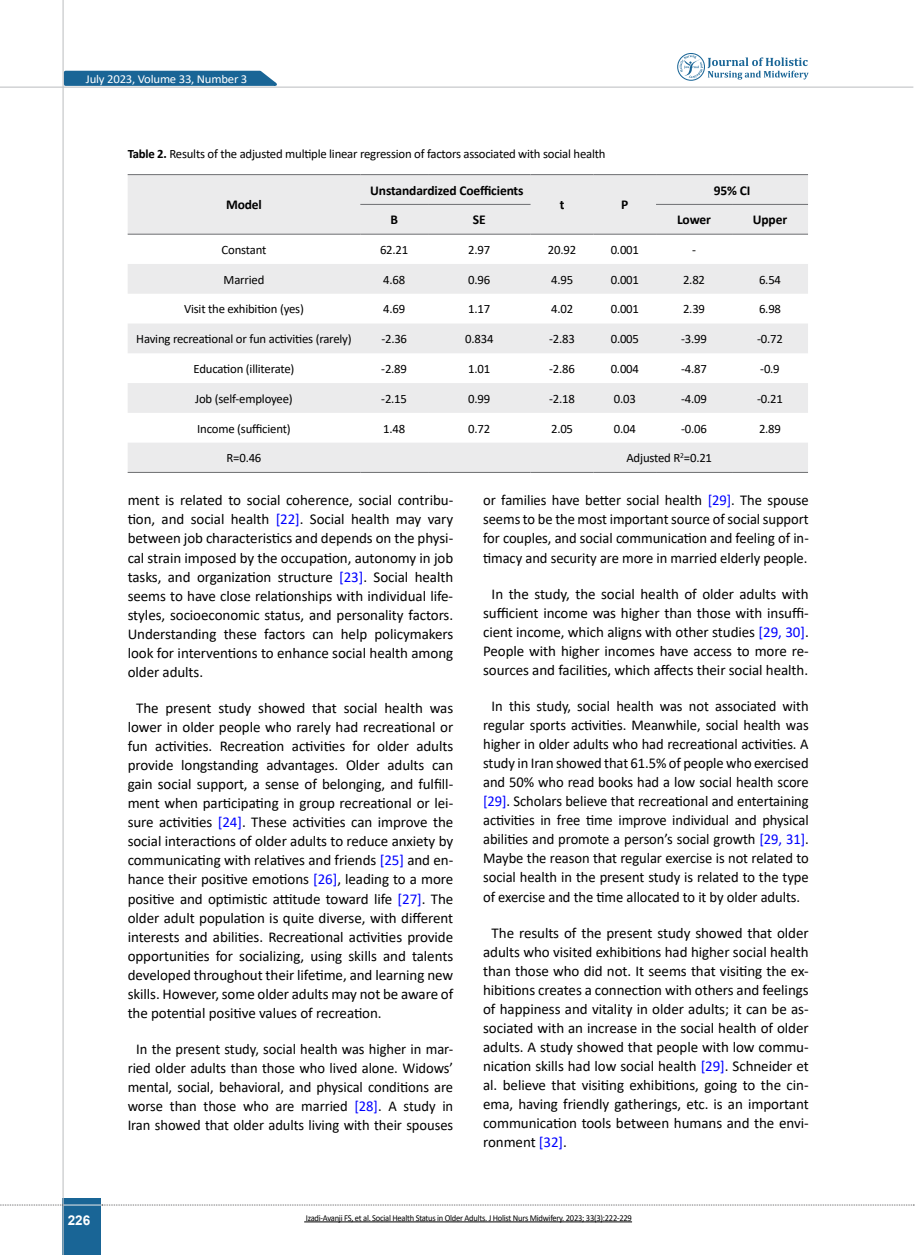
<style>
.page{position:relative;width:915px;height:1255px;background:#fff}
.page>*{position:absolute;margin:0;border:0;box-sizing:border-box;transform-origin:0 0}
.t1{font:15px/19px "Calibri";letter-spacing:-.005em;color:#000;text-align:justify}
.t2{font:700 13.5px "Calibri";letter-spacing:-.01em;color:#000}
.t3{font:700 13.5px "Arial";color:#fff}
.t4{font:12.75px "Calibri";letter-spacing:-.015em;color:#000}
.t5{font:12.15px "Calibri";letter-spacing:-.015em;color:#fff;scale:1.05 1}
.t6{font:9px "Calibri";letter-spacing:-.03em;color:#000;scale:.95 1}
.s1{font-weight:700}
.s2{color:#00f}
</style>
<div class="page">
<div style="left:63px;top:1198px;width:38px;height:56px;background:#196596"></div>
<hr style="left:62px;top:0;width:2px;height:1254px;background:#c2c4c6">
<hr style="left:63px;top:1204px;width:38px;height:1px;background:#ebebec">
<svg style="left:0;top:1204px;width:63px;height:1px"></svg>
<svg style="left:102px;top:1204px;width:811px;height:1px"></svg>
<svg style="left:62px;top:69px;width:222px;height:18px;background:#4984ab"></svg>
<svg style="left:677px;top:53px;width:131px;height:28px"></svg>
<hr style="left:0;top:87px;width:913px;height:1px;background:#c2c4c6">
<svg style="left:128px;top:175px;width:679px;height:297px;fill:#ebebec"></svg>
<hr style="left:128px;top:174px;width:232px;height:1px;background:#6d6e71">
<hr style="left:128px;top:234px;width:232px;height:1px;background:#6d6e71">
<hr style="left:360px;top:174px;width:68px;height:1px;background:#6d6e71">
<hr style="left:428px;top:174px;width:102px;height:1px;background:#6d6e71">
<hr style="left:530px;top:174px;width:63px;height:1px;background:#6d6e71">
<hr style="left:593px;top:174px;width:62px;height:1px;background:#6d6e71">
<hr style="left:530px;top:234px;width:63px;height:1px;background:#6d6e71">
<hr style="left:593px;top:234px;width:62px;height:1px;background:#6d6e71">
<hr style="left:655px;top:174px;width:76px;height:1px;background:#6d6e71">
<hr style="left:731px;top:174px;width:76px;height:1px;background:#6d6e71">
<hr style="left:360px;top:204px;width:68px;height:1px;background:#6d6e71">
<hr style="left:428px;top:204px;width:102px;height:1px;background:#6d6e71">
<hr style="left:360px;top:234px;width:68px;height:1px;background:#6d6e71">
<hr style="left:428px;top:234px;width:102px;height:1px;background:#6d6e71">
<hr style="left:655px;top:204px;width:76px;height:1px;background:#6d6e71">
<hr style="left:731px;top:204px;width:76px;height:1px;background:#6d6e71">
<hr style="left:655px;top:234px;width:76px;height:1px;background:#6d6e71">
<hr style="left:731px;top:234px;width:76px;height:1px;background:#6d6e71">
<hr style="left:128px;top:472px;width:232px;height:1px;background:#6d6e71">
<hr style="left:360px;top:472px;width:68px;height:1px;background:#6d6e71">
<hr style="left:428px;top:472px;width:102px;height:1px;background:#6d6e71">
<hr style="left:530px;top:472px;width:63px;height:1px;background:#6d6e71">
<hr style="left:593px;top:472px;width:62px;height:1px;background:#6d6e71">
<hr style="left:655px;top:472px;width:76px;height:1px;background:#6d6e71">
<hr style="left:731px;top:472px;width:76px;height:1px;background:#6d6e71">
<hr style="left:304px;top:1221px;width:328px;height:1px;background:#000">
<p class="t5" style="left:86px;top:70px;width:155px">July 2023, Volume 33, Number 3</p>
<p class="t4" style="left:128px;top:145px;width:479px"><span class="s1">Table 2.</span> Results of the adjusted multiple linear regression of factors associated with social health</p>
<p class="t2" style="left:226px;top:195px;width:37px">Model</p>
<p class="t2" style="left:370px;top:180px;width:155px">Unstandardized Coefficients</p>
<p class="t2" style="left:559px;top:195px;width:6px">t</p>
<p class="t2" style="left:621px;top:195px;width:9px">P</p>
<p class="t2" style="left:713px;top:180px;width:38px">95% CI</p>
<p class="t2" style="left:390px;top:210px;width:9px">B</p>
<p class="t2" style="left:472px;top:210px;width:14px">SE</p>
<p class="t2" style="left:676px;top:210px;width:35px">Lower</p>
<p class="t2" style="left:752px;top:210px;width:36px">Upper</p>
<p class="t4" style="left:221px;top:241px;width:46px">Constant</p>
<p class="t4" style="left:380px;top:241px;width:30px">62.21</p>
<p class="t4" style="left:468px;top:241px;width:24px">2.97</p>
<p class="t4" style="left:547px;top:241px;width:30px">20.92</p>
<p class="t4" style="left:610px;top:241px;width:30px">0.001</p>
<p class="t4" style="left:691px;top:241px;width:5px">-</p>
<p class="t4" style="left:223px;top:270px;width:42px">Married</p>
<p class="t4" style="left:383px;top:270px;width:24px">4.68</p>
<p class="t4" style="left:468px;top:270px;width:24px">0.96</p>
<p class="t4" style="left:551px;top:270px;width:24px">4.95</p>
<p class="t4" style="left:610px;top:270px;width:30px">0.001</p>
<p class="t4" style="left:682px;top:270px;width:24px">2.82</p>
<p class="t4" style="left:758px;top:270px;width:24px">6.54</p>
<p class="t4" style="left:184px;top:300px;width:121px">Visit the exhibition (yes)</p>
<p class="t4" style="left:383px;top:300px;width:24px">4.69</p>
<p class="t4" style="left:468px;top:300px;width:24px">1.17</p>
<p class="t4" style="left:551px;top:300px;width:24px">4.02</p>
<p class="t4" style="left:610px;top:300px;width:30px">0.001</p>
<p class="t4" style="left:682px;top:300px;width:24px">2.39</p>
<p class="t4" style="left:758px;top:300px;width:24px">6.98</p>
<p class="t4" style="left:136px;top:330px;width:217px">Having recreational or fun activities (rarely)</p>
<p class="t4" style="left:381px;top:330px;width:27px">-2.36</p>
<p class="t4" style="left:465px;top:330px;width:30px">0.834</p>
<p class="t4" style="left:549px;top:330px;width:27px">-2.83</p>
<p class="t4" style="left:610px;top:330px;width:30px">0.005</p>
<p class="t4" style="left:681px;top:330px;width:27px">-3.99</p>
<p class="t4" style="left:756px;top:330px;width:27px">-0.72</p>
<p class="t4" style="left:193px;top:360px;width:102px">Education (illiterate)</p>
<p class="t4" style="left:381px;top:360px;width:27px">-2.89</p>
<p class="t4" style="left:468px;top:360px;width:24px">1.01</p>
<p class="t4" style="left:549px;top:360px;width:27px">-2.86</p>
<p class="t4" style="left:610px;top:360px;width:30px">0.004</p>
<p class="t4" style="left:681px;top:360px;width:27px">-4.87</p>
<p class="t4" style="left:760px;top:360px;width:21px">-0.9</p>
<p class="t4" style="left:195px;top:389px;width:99px">Job (self-employee)</p>
<p class="t4" style="left:381px;top:389px;width:27px">-2.15</p>
<p class="t4" style="left:468px;top:389px;width:24px">0.99</p>
<p class="t4" style="left:549px;top:389px;width:27px">-2.18</p>
<p class="t4" style="left:613px;top:389px;width:24px">0.03</p>
<p class="t4" style="left:681px;top:389px;width:27px">-4.09</p>
<p class="t4" style="left:756px;top:389px;width:27px">-0.21</p>
<p class="t4" style="left:197px;top:419px;width:95px">Income (sufficient)</p>
<p class="t4" style="left:383px;top:419px;width:24px">1.48</p>
<p class="t4" style="left:468px;top:419px;width:24px">0.72</p>
<p class="t4" style="left:551px;top:419px;width:24px">2.05</p>
<p class="t4" style="left:613px;top:419px;width:24px">0.04</p>
<p class="t4" style="left:681px;top:419px;width:27px">-0.06</p>
<p class="t4" style="left:758px;top:419px;width:24px">2.89</p>
<p class="t4" style="left:226px;top:449px;width:36px">R=0.46</p>
<p class="t4" style="left:626px;top:449px;width:87px">Adjusted R<sup>2</sup>=0.21</p>
<p class="t3" style="left:68px;top:1210px;width:24px">226</p>
<p class="t1" style="left:128px;top:490px;width:327px">ment is related to social coherence, social contribu&shy;tion, and social health <span class="s2">[22]</span>. Social health may vary between job characteristics and depends on the physi&shy;cal strain imposed by the occupation, autonomy in job tasks, and organization structure <span class="s2">[23]</span>. Social health seems to have close relationships with individual life&shy;styles, socioeconomic status, and personality factors.<br>Understanding these factors can help policymakers look for interventions to enhance social health among older adults.</p>
<p class="t1" style="left:128px;top:698px;width:327px;text-indent:9px">The present study showed that social health was lower in older people who rarely had recreational or fun activities. Recreation activities for older adults provide longstanding advantages. Older adults can gain social support, a sense of belonging, and fulfill&shy;ment when participating in group recreational or lei&shy;sure activities <span class="s2">[24]</span>. These activities can improve the social interactions of older adults to reduce anxiety by communicating with relatives and friends <span class="s2">[25]</span> and en&shy;hance their positive emotions <span class="s2">[26]</span>, leading to a more positive and optimistic attitude toward life <span class="s2">[27]</span>. The older adult population is quite diverse, with different interests and abilities. Recreational activities provide opportunities for socializing, using skills and talents developed throughout their lifetime, and learning new skills. However, some older adults may not be aware of the potential positive values of recreation.</p>
<p class="t1" style="left:128px;top:1039px;width:327px;text-align:center">In the present study, social health was higher in mar&shy;ried older adults than those who lived alone. Widows’ mental, social, behavioral, and physical conditions are worse than those who are married <span class="s2">[28]</span>. A study in Iran showed that older adults living with their spouses</p>
<p class="t1" style="left:483px;top:490px;width:327px">or families have better social health <span class="s2">[29]</span>. The spouse seems to be the most important source of social support for couples, and social communication and feeling of in&shy;timacy and security are more in married elderly people.</p>
<p class="t1" style="left:483px;top:583px;width:327px;text-align:center">In the study, the social health of older adults with sufficient income was higher than those with insuffi&shy;cient income, which aligns with other studies <span class="s2">[29, 30]</span>.<br>People with higher incomes have access to more re&shy;sources and facilities, which affects their social health.</p>
<p class="t1" style="left:483px;top:696px;width:327px;text-align:center">In this study, social health was not associated with regular sports activities. Meanwhile, social health was higher in older adults who had recreational activities. A study in Iran showed that 61.5% of people who exercised and 50% who read books had a low social health score <span class="s2">[29]</span>. Scholars believe that recreational and entertaining activities in free time improve individual and physical abilities and promote a person’s social growth <span class="s2">[29, 31]</span>.<br>Maybe the reason that regular exercise is not related to social health in the present study is related to the type of exercise and the time allocated to it by older adults.</p>
<p class="t1" style="left:483px;top:922px;width:327px;text-indent:9px">The results of the present study showed that older adults who visited exhibitions had higher social health than those who did not. It seems that visiting the ex&shy;hibitions creates a connection with others and feelings of happiness and vitality in older adults; it can be as&shy;sociated with an increase in the social health of older adults. A study showed that people with low commu&shy;nication skills had low social health <span class="s2">[29]</span>. Schneider et al. believe that visiting exhibitions, going to the cin&shy;ema, having friendly gatherings, etc. is an important communication tools between humans and the envi&shy;ronment <span class="s2">[32]</span>.</p>
<p class="t6" style="left:306px;top:1211px;width:344px">Izadi-Avanji FS, et al. Social Health Status in Older Adults. J Holist Nurs Midwifery. 2023; 33(3):222-229</p>
</div>
